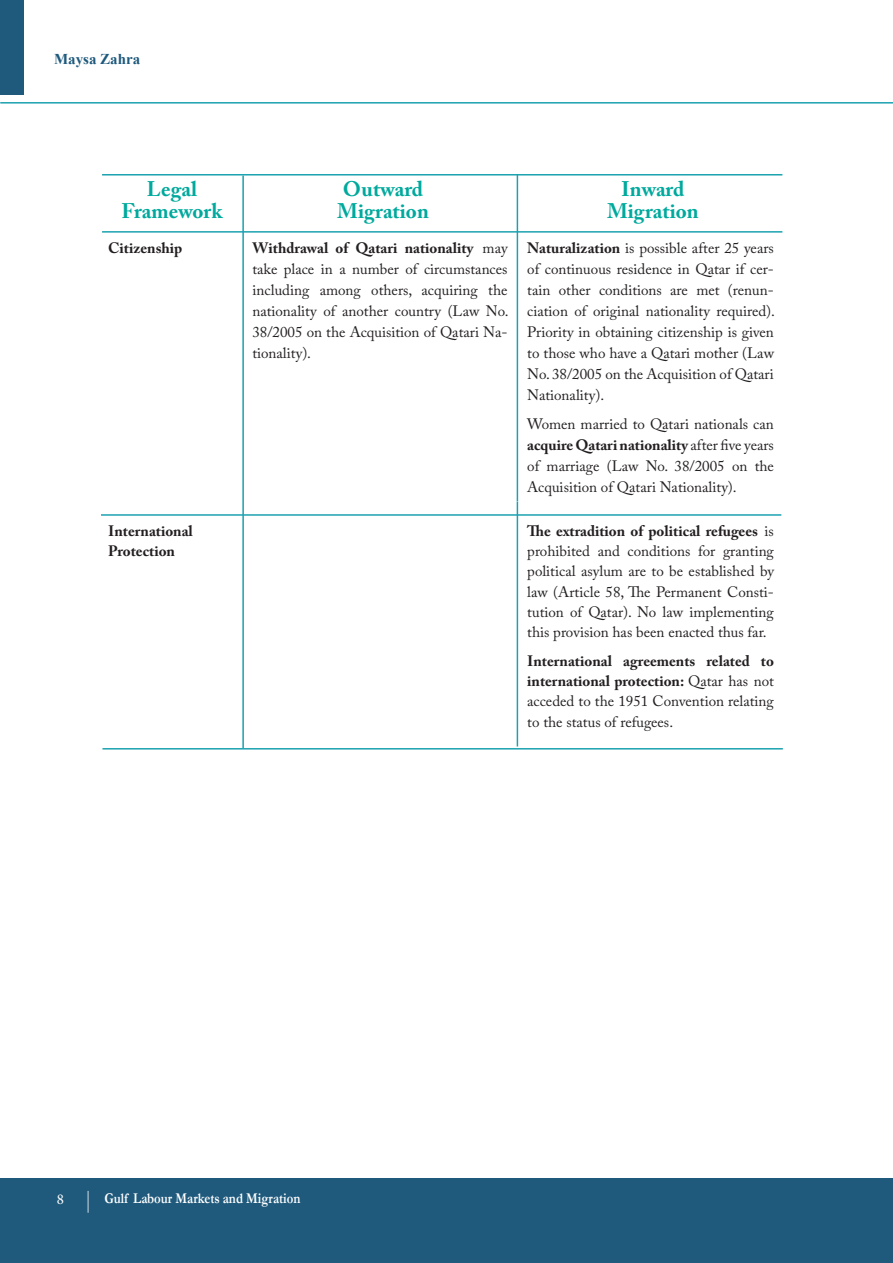
<style>
.page{position:relative;width:893px;height:1263px;background:#fff}
.page>*{position:absolute;margin:0;border:0;box-sizing:border-box;transform-origin:0 0}
.t1{font:700 21px/22.5px "Adobe Caslon Pro";color:#00a99d;text-align:center}
.t2{font:15px/21px "Adobe Caslon Pro";color:#231f20;text-align:justify}
.t3{font:700 15px/20.2px "Adobe Caslon Pro";color:#231f20}
.t4{font:700 15px "Garamond";color:#fff;scale:.85 1}
.t5{font:700 15px "Times New Roman";color:#1f5a7d}
.t6{font:15px "Minion Pro";color:#fff}
.s1{font-weight:700}
</style>
<div class="page">
<div style="left:0;top:1179px;width:893px;height:84px;background:#1f5a7d"></div>
<hr style="left:0;top:102px;width:893px;height:2px;background:#1ba2b0">
<div style="left:0;top:0;width:24px;height:94px;background:#1f5a7d"></div>
<svg style="left:88px;top:1191px;width:1px;height:22px"></svg>
<hr style="left:102px;top:231px;width:680px;height:2px;background:#1ba2b0">
<hr style="left:102px;top:174px;width:680px;height:2px;background:#1ba2b0">
<hr style="left:101px;top:514px;width:680px;height:2px;background:#1ba2b0">
<hr style="left:102px;top:748px;width:681px;height:1px;background:#1ba2b0">
<hr style="left:517px;top:502px;width:1px;height:244px;background:#1ba2b0">
<hr style="left:517px;top:174px;width:1px;height:327px;background:#1ba2b0">
<hr style="left:242px;top:176px;width:2px;height:572px;background:#1ba2b0">
<p class="t5" style="left:54px;top:49px;width:88px">Maysa Zahra</p>
<h1 class="t1" style="left:122px;top:177px;width:102px">Legal<br>Framework</h1>
<h1 class="t1" style="left:337px;top:177px;width:93px;text-align:left">Outward<br>Migration</h1>
<h1 class="t1" style="left:607px;top:177px;width:93px">Inward<br>Migration</h1>
<p class="t3" style="left:108px;top:238px;width:76px">Citizenship</p>
<p class="t3" style="left:108px;top:521px;width:86px">International<br>Protection</p>
<p class="t2" style="left:252px;top:237px;width:258px"><span class="s1">Withdrawal of Qatari nationality</span> may take place in a number of circumstances including among others, acquiring the nationality of another country (Law No.<br>38/2005 on the Acquisition of Qatari Na&shy;tionality).</p>
<p class="t2" style="left:527px;top:237px;width:249px"><span class="s1">Naturalization</span> is possible after 25 years of continuous residence in Qatar if cer&shy;tain other conditions are met (renun&shy;ciation of original nationality required).<br>Priority in obtaining citizenship is given to those who have a Qatari mother (Law No. 38/2005 on the Acquisition of Qatari Nationality).</p>
<p class="t2" style="left:527px;top:414px;width:248px">Women married to Qatari nationals can <span class="s1">acquire Qatari nationality</span> after five years of marriage (Law No. 38/2005 on the Acquisition of Qatari Nationality).</p>
<p class="t2" style="left:527px;top:521px;width:248px;line-height:20.2px"><span class="s1">The extradition of political refugees</span> is prohibited and conditions for granting political asylum are to be established by law (Article 58, The Permanent Consti&shy;tution of Qatar). No law implementing this provision has been enacted thus far.</p>
<p class="t2" style="left:527px;top:651px;width:248px;line-height:20.2px"><span class="s1">International agreements related to international protection:</span> Qatar has not acceded to the 1951 Convention relating to the status of refugees.</p>
<p class="t6" style="left:57px;top:1189px;width:9px">8</p>
<p class="t4" style="left:105px;top:1189px;width:232px">Gulf Labour Markets and Migration</p>
</div>
